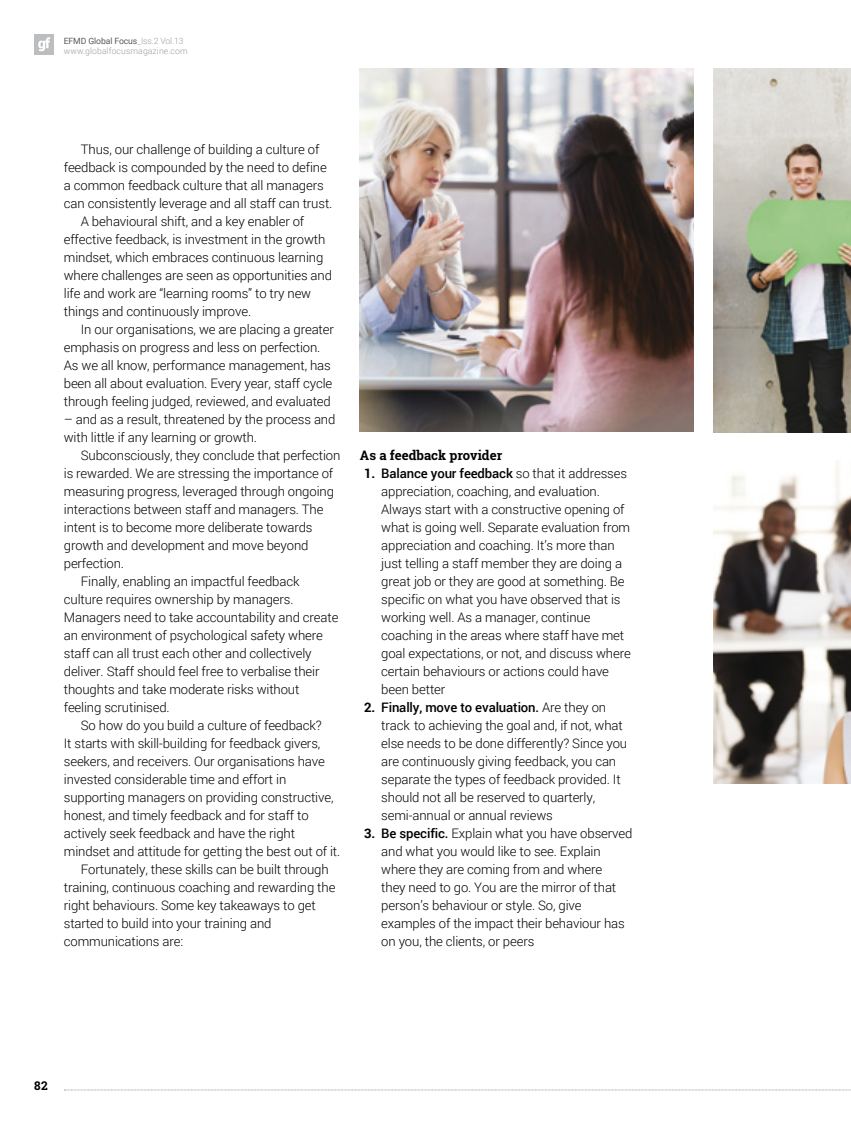
<style>
.page{position:relative;width:851px;height:1127px;background:#fff}
.page>*{position:absolute;margin:0;border:0;box-sizing:border-box;transform-origin:0 0}
.t1{font:300 13.2px/18px "Roboto";letter-spacing:-.01em;color:#000}
.t2{font:700 13.2px "Roboto Slab";color:#000}
.t3{font:700 12px "Roboto Slab";color:#000}
.t4{font:300 8.7px/10.1px "Roboto";letter-spacing:.01em;color:#9c9e9f}
.s1{font-weight:400;color:#58585a}
.s2{font-weight:700}
.s3{font-weight:500}
</style>
<div class="page">
<div style="left:34px;top:34px;width:20px;height:20px;background:#bbbdbe"></div>
<svg style="left:38px;top:37px;width:12px;height:14px"></svg>
<svg style="left:64px;top:1089px;width:787px;height:1px"></svg>
<img style="left:360px;top:68px;width:333px;height:363px">
<img style="left:713px;top:460px;width:137px;height:323px">
<img style="left:713px;top:68px;width:137px;height:364px">
<p class="t4" style="left:64px;top:35px;width:125px"><span class="s1">EFMD Global Focus</span>_Iss.2 Vol.13 www.globalfocusmagazine.com</p>
<p class="t1" style="left:81px;top:139px;width:240px">Thus, our challenge of building a culture of</p>
<p class="t1" style="left:64px;top:157px;width:264px">feedback is compounded by the need to define</p>
<p class="t1" style="left:64px;top:175px;width:261px">a common feedback culture that all managers</p>
<p class="t1" style="left:64px;top:193px;width:270px">can consistently leverage and all staff can trust.</p>
<p class="t1" style="left:81px;top:211px;width:225px">A behavioural shift, and a key enabler of</p>
<p class="t1" style="left:64px;top:229px;width:263px">effective feedback, is investment in the growth</p>
<p class="t1" style="left:64px;top:247px;width:261px">mindset, which embraces continuous learning</p>
<p class="t1" style="left:64px;top:265px;width:270px">where challenges are seen as opportunities and</p>
<p class="t1" style="left:64px;top:283px;width:249px">life and work are “learning rooms” to try new</p>
<p class="t1" style="left:64px;top:301px;width:189px">things and continuously improve.</p>
<p class="t1" style="left:81px;top:319px;width:254px">In our organisations, we are placing a greater</p>
<p class="t1" style="left:64px;top:337px;width:258px">emphasis on progress and less on perfection.</p>
<p class="t1" style="left:64px;top:355px;width:268px">As we all know, performance management, has</p>
<p class="t1" style="left:64px;top:373px;width:270px">been all about evaluation. Every year, staff cycle</p>
<p class="t1" style="left:64px;top:391px;width:268px">through feeling judged, reviewed, and evaluated</p>
<p class="t1" style="left:64px;top:409px;width:273px">– and as a result, threatened by the process and with little if any learning or growth.</p>
<p class="t1" style="left:81px;top:445px;width:261px">Subconsciously, they conclude that perfection</p>
<p class="t1" style="left:64px;top:463px;width:271px">is rewarded. We are stressing the importance of</p>
<p class="t1" style="left:64px;top:481px;width:272px">measuring progress, leveraged through ongoing</p>
<p class="t1" style="left:64px;top:499px;width:261px">interactions between staff and managers. The</p>
<p class="t1" style="left:64px;top:517px;width:250px">intent is to become more deliberate towards</p>
<p class="t1" style="left:64px;top:535px;width:246px">growth and development and move beyond</p>
<p class="t1" style="left:64px;top:553px;width:62px">perfection.</p>
<p class="t1" style="left:81px;top:571px;width:220px">Finally, enabling an impactful feedback</p>
<p class="t1" style="left:64px;top:589px;width:231px">culture requires ownership by managers.</p>
<p class="t1" style="left:64px;top:607px;width:276px">Managers need to take accountability and create</p>
<p class="t1" style="left:64px;top:625px;width:260px">an environment of psychological safety where</p>
<p class="t1" style="left:64px;top:643px;width:249px">staff can all trust each other and collectively</p>
<p class="t1" style="left:64px;top:661px;width:257px">deliver. Staff should feel free to verbalise their</p>
<p class="t1" style="left:64px;top:679px;width:237px">thoughts and take moderate risks without</p>
<p class="t1" style="left:64px;top:697px;width:107px">feeling scrutinised.</p>
<p class="t1" style="left:81px;top:715px;width:242px">So how do you build a culture of feedback?</p>
<p class="t1" style="left:64px;top:733px;width:258px">It starts with skill-building for feedback givers,</p>
<p class="t1" style="left:64px;top:751px;width:262px">seekers, and receivers. Our organisations have</p>
<p class="t1" style="left:64px;top:769px;width:224px">invested considerable time and effort in</p>
<p class="t1" style="left:64px;top:787px;width:271px">supporting managers on providing constructive,</p>
<p class="t1" style="left:64px;top:805px;width:246px">honest, and timely feedback and for staff to</p>
<p class="t1" style="left:64px;top:823px;width:233px">actively seek feedback and have the right</p>
<p class="t1" style="left:64px;top:841px;width:278px">mindset and attitude for getting the best out of it.</p>
<p class="t1" style="left:81px;top:859px;width:249px">Fortunately, these skills can be built through</p>
<p class="t1" style="left:64px;top:877px;width:273px">training, continuous coaching and rewarding the</p>
<p class="t1" style="left:64px;top:895px;width:253px">right behaviours. Some key takeaways to get</p>
<p class="t1" style="left:64px;top:913px;width:209px">started to build into your training and</p>
<p class="t1" style="left:64px;top:931px;width:121px">communications are:</p>
<p class="t2" style="left:360px;top:446px;width:144px">As a feedback provider</p>
<p class="t1" style="left:381px;top:464px;width:251px;text-indent:-17px"><span class="s2">1.</span> <span class="s3">Balance your feedback</span> so that it addresses appreciation, coaching, and evaluation.<br>Always start with a constructive opening of what is going well. Separate evaluation from appreciation and coaching. It’s more than just telling a staff member they are doing a great job or they are good at something. Be specific on what you have observed that is working well. As a manager, continue coaching in the areas where staff have met goal expectations, or not, and discuss where certain behaviours or actions could have been better</p>
<p class="t1" style="left:381px;top:698px;width:247px;text-indent:-17px"><span class="s2">2.</span> <span class="s3">Finally, move to evaluation.</span> Are they on track to achieving the goal and, if not, what else needs to be done differently? Since you are continuously giving feedback, you can separate the types of feedback provided. It should not all be reserved to quarterly, semi-annual or annual reviews</p>
<p class="t1" style="left:381px;top:824px;width:252px;text-indent:-17px"><span class="s2">3.</span> <span class="s3">Be specific.</span> Explain what you have observed and what you would like to see. Explain where they are coming from and where<br>they need to go. You are the mirror of that person’s behaviour or style. So, give examples of the impact their behaviour has on you, the clients, or peers</p>
<p class="t3" style="left:34px;top:1077px;width:15px">82</p>
</div>
